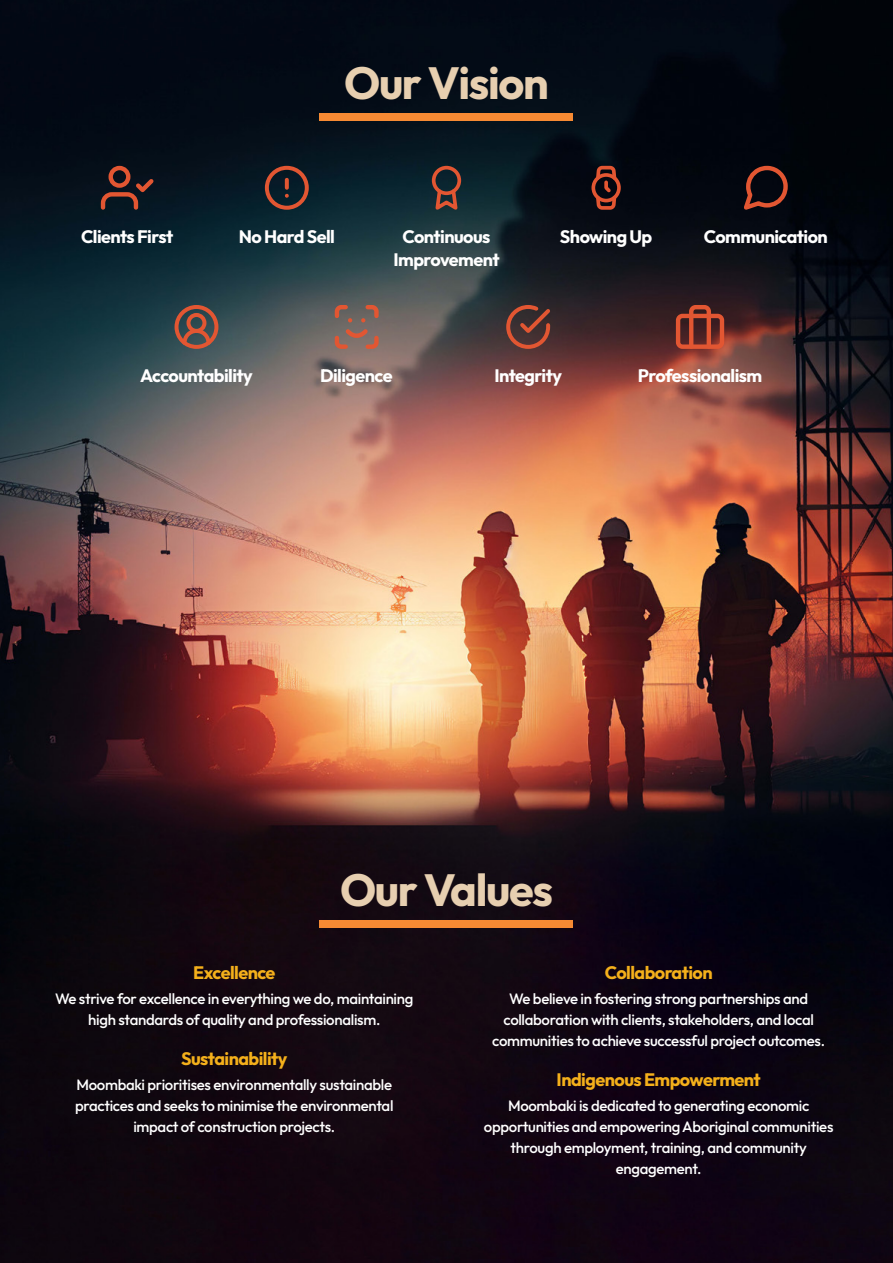
<style>
.page{position:relative;width:893px;height:1263px;background:#fff}
.page>*{position:absolute;margin:0;border:0;box-sizing:border-box;transform-origin:0 0}
.t1{font:700 45px "Outfit";letter-spacing:-.03em;color:#e7cfb0}
.t2{font:700 18px/22.5px "Outfit";letter-spacing:-.03em;color:#fff;text-align:center}
.t3{font:700 18px "Outfit";letter-spacing:-.03em;color:#f4b01b}
.t4{font:500 15px/21px "Outfit";letter-spacing:-.02em;color:#fff;text-align:center}
</style>
<div class="page">
<img style="left:0;top:0;width:893px;height:1263px">
<div style="left:320px;top:920px;width:253px;height:7px;background:#f68a33"></div>
<div style="left:320px;top:113px;width:253px;height:7px;background:#f68a33"></div>
<div style="left:109px;top:166px;width:21px;height:22px;border:4px solid #e25632;border-radius:50%"></div>
<svg style="left:101px;top:175px;width:53px;height:35px;background:#3e2424"></svg>
<div style="left:432px;top:166px;width:29px;height:29px;border:4px solid #e25632;border-radius:50%"></div>
<svg style="left:433px;top:187px;width:27px;height:23px"></svg>
<div style="left:265px;top:166px;width:44px;height:44px;border:4px solid #e25632;border-radius:50%"></div>
<svg style="left:285px;top:180px;width:4px;height:8px"></svg>
<div style="left:591px;top:173px;width:30px;height:29px;border:4px solid #e25632;border-radius:50%"></div>
<svg style="left:594px;top:166px;width:24px;height:44px"></svg>
<svg style="left:744px;top:166px;width:44px;height:44px;background:#441e19"></svg>
<svg style="left:181px;top:327px;width:31px;height:20px"></svg>
<div style="left:186px;top:313px;width:20px;height:20px;border:4px solid #e25632;border-radius:50%"></div>
<div style="left:175px;top:305px;width:43px;height:44px;border:4px solid #e25632;border-radius:50%"></div>
<svg style="left:335px;top:305px;width:44px;height:44px;background:#8c655a"></svg>
<svg style="left:506px;top:305px;width:44px;height:44px;background:#6e3a31"></svg>
<div style="left:676px;top:314px;width:48px;height:35px;border:4px solid #e25632;border-radius:4px"></div>
<svg style="left:687px;top:305px;width:26px;height:44px"></svg>
<h1 class="t1" style="left:344px;top:53px;width:206px">Our Vision</h1>
<p class="t2" style="left:81px;top:226px;width:94px">Clients First</p>
<p class="t2" style="left:393px;top:226px;width:108px">Continuous<br>Improvement</p>
<p class="t2" style="left:239px;top:226px;width:98px">No Hard Sell</p>
<p class="t2" style="left:560px;top:226px;width:94px">Showing Up</p>
<p class="t2" style="left:704px;top:226px;width:126px">Communication</p>
<p class="t2" style="left:140px;top:366px;width:114px">Accountability</p>
<p class="t2" style="left:320px;top:366px;width:74px">Diligence</p>
<p class="t2" style="left:494px;top:366px;width:69px">Integrity</p>
<p class="t2" style="left:638px;top:366px;width:126px">Professionalism</p>
<h1 class="t1" style="left:340px;top:860px;width:214px">Our Values</h1>
<p class="t3" style="left:193px;top:961px;width:84px">Excellence</p>
<p class="t4" style="left:55px;top:989px;width:360px">We strive for excellence in everything we do, maintaining high standards of quality and professionalism.</p>
<p class="t3" style="left:181px;top:1047px;width:108px">Sustainability</p>
<p class="t4" style="left:75px;top:1075px;width:320px">Moombaki prioritises environmentally sustainable practices and seeks to minimise the environmental impact of construction projects.</p>
<p class="t3" style="left:605px;top:961px;width:109px">Collaboration</p>
<p class="t4" style="left:492px;top:989px;width:334px">We believe in fostering strong partnerships and collaboration with clients, stakeholders, and local communities to achieve successful project outcomes.</p>
<p class="t3" style="left:557px;top:1068px;width:206px">Indigenous Empowerment</p>
<p class="t4" style="left:484px;top:1096px;width:351px">Moombaki is dedicated to generating economic opportunities and empowering Aboriginal communities through employment, training, and community engagement.</p>
</div>
